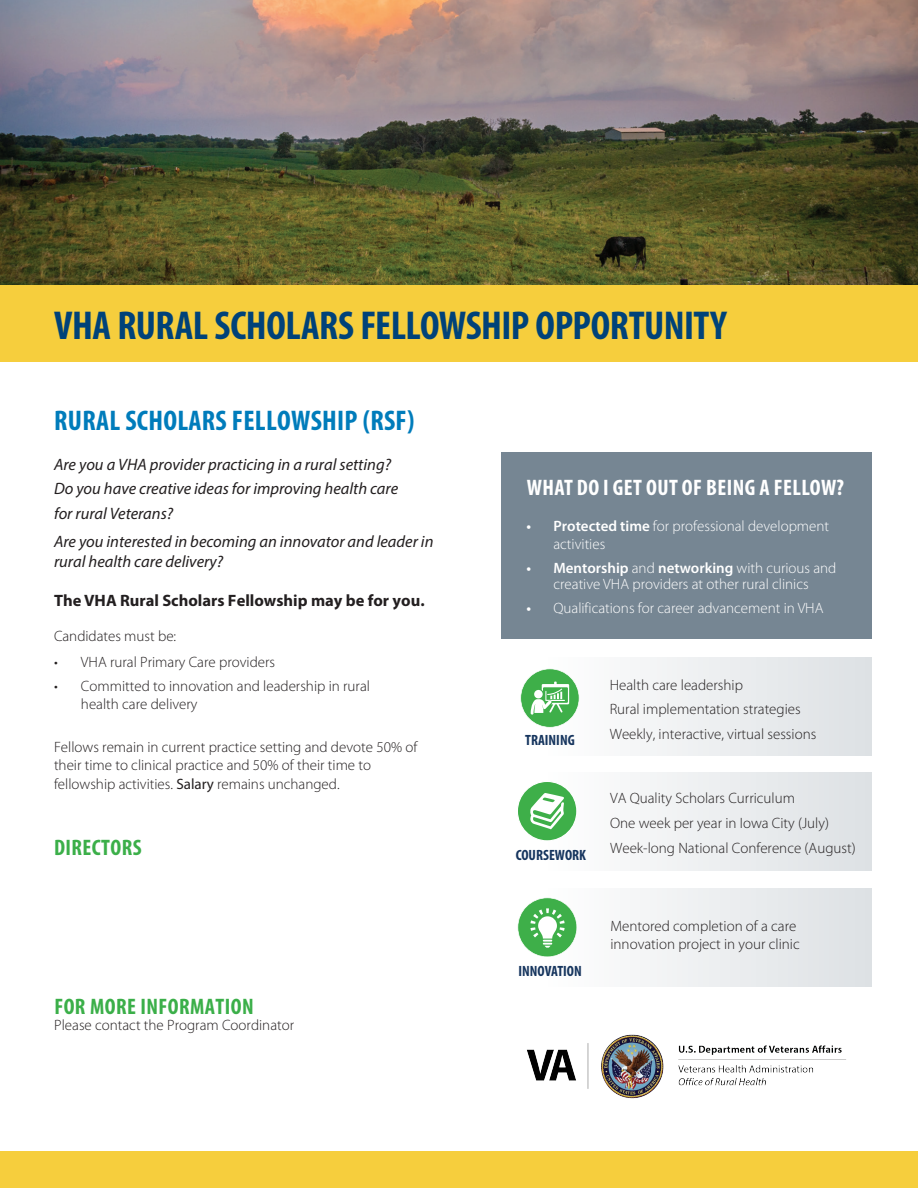
<style>
.page{position:relative;width:918px;height:1188px;background:#fff}
.page>*{position:absolute;margin:0;border:0;box-sizing:border-box;transform-origin:0 0}
.t1{font:700 condensed 40.5px "Myriad Pro";letter-spacing:-.015em;color:#004279}
.t2{font:700 condensed 28.5px "Myriad Pro";letter-spacing:.01em;color:#007cbb}
.t3{font:700 condensed 22.5px "Myriad Pro";letter-spacing:.02em;color:#fff}
.t4{font:700 condensed 22.5px "Myriad Pro";letter-spacing:.02em;color:#3baf49}
.t5{font:italic 16.5px/24.5px "Myriad Pro";color:#231f20}
.t6{font:700 16.5px "Myriad Pro";color:#231f20}
.t7{font:300 15px/18px "Myriad Pro";color:#231f20}
.t8{font:300 15px/18px "Myriad Pro";color:#fff}
.t9{font:700 condensed 14.85px "Myriad Pro";color:#16355e}
.s1{font-weight:600}
.s2{font-weight:400}
</style>
<div class="page">
<img style="left:0;top:0;width:918px;height:285px">
<div style="left:0;top:285px;width:918px;height:77px;background:#f6ce3d"></div>
<div style="left:501px;top:452px;width:371px;height:186px;background:#768693"></div>
<div style="left:0;top:1151px;width:918px;height:37px;background:#f6ce3d"></div>
<div style="left:502px;top:889px;width:369px;height:98px;background:linear-gradient(to right,#fff,#dde1e4)"></div>
<div style="left:502px;top:772px;width:369px;height:98px;background:linear-gradient(to right,#fff,#dde1e4)"></div>
<div style="left:502px;top:658px;width:369px;height:98px;background:linear-gradient(to right,#fff,#dde1e4)"></div>
<svg style="left:520px;top:669px;width:59px;height:59px"></svg>
<svg style="left:517px;top:897px;width:60px;height:60px"></svg>
<svg style="left:517px;top:781px;width:60px;height:60px"></svg>
<img style="left:527px;top:1034px;width:319px;height:65px">
<h1 class="t1" style="left:54px;top:303px;width:674px">VHA RURAL SCHOLARS FELLOWSHIP OPPORTUNITY</h1>
<h2 class="t2" style="left:54px;top:402px;width:362px">RURAL SCHOLARS FELLOWSHIP (RSF)</h2>
<p class="t5" style="left:54px;top:452px;width:346px">Are you a VHA provider practicing in a rural setting?<br>Do you have creative ideas for improving health care for rural Veterans?</p>
<p class="t5" style="left:54px;top:531px;width:381px;line-height:19.8px">Are you interested in becoming an innovator and leader in rural health care delivery?</p>
<p class="t6" style="left:54px;top:590px;width:372px">The VHA Rural Scholars Fellowship may be for you.</p>
<p class="t7" style="left:54px;top:628px;width:124px">Candidates must be:</p>
<p class="t7" style="left:54px;top:653px;width:223px">• VHA rural Primary Care providers</p>
<p class="t7" style="left:81px;top:677px;width:291px;text-indent:-27px">• Committed to innovation and leadership in rural health care delivery</p>
<p class="t7" style="left:610px;top:673px;width:208px;line-height:24.6px">Health care leadership<br>Rural implementation strategies<br>Weekly, interactive, virtual sessions</p>
<h3 class="t3" style="left:527px;top:475px;width:319px">WHAT DO I GET OUT OF BEING A FELLOW?</h3>
<p class="t8" style="left:553px;top:517px;width:277px;text-indent:-27px"><span class="s1">• Protected time</span> for professional development activities</p>
<p class="t8" style="left:526px;top:560px;width:311px;line-height:15.9px;text-align:center"><span class="s1">• Mentorship</span> and <span class="s1">networking</span> with curious and creative VHA providers at other rural clinics</p>
<p class="t8" style="left:526px;top:599px;width:299px"><span class="s1">•</span> Qualifications for career advancement in VHA</p>
<p class="t9" style="left:525px;top:731px;width:51px">TRAINING</p>
<p class="t7" style="left:54px;top:738px;width:365px;line-height:18.6px">Fellows remain in current practice setting and devote 50% of their time to clinical practice and 50% of their time to fellowship activities. <span class="s2">Salary</span> remains unchanged.</p>
<p class="t7" style="left:610px;top:785px;width:247px;line-height:25.2px">VA Quality Scholars Curriculum<br>One week per year in Iowa City (July)<br>Week-long National Conference (August)</p>
<h3 class="t4" style="left:54px;top:834px;width:89px">DIRECTORS</h3>
<p class="t9" style="left:516px;top:847px;width:72px">COURSEWORK</p>
<h3 class="t4" style="left:54px;top:992px;width:201px">FOR MORE INFORMATION</h3>
<p class="t7" style="left:54px;top:1016px;width:241px">Please contact the Program Coordinator</p>
<p class="t9" style="left:518px;top:963px;width:65px">INNOVATION</p>
<p class="t7" style="left:610px;top:917px;width:191px">Mentored completion of a care innovation project in your clinic</p>
</div>
